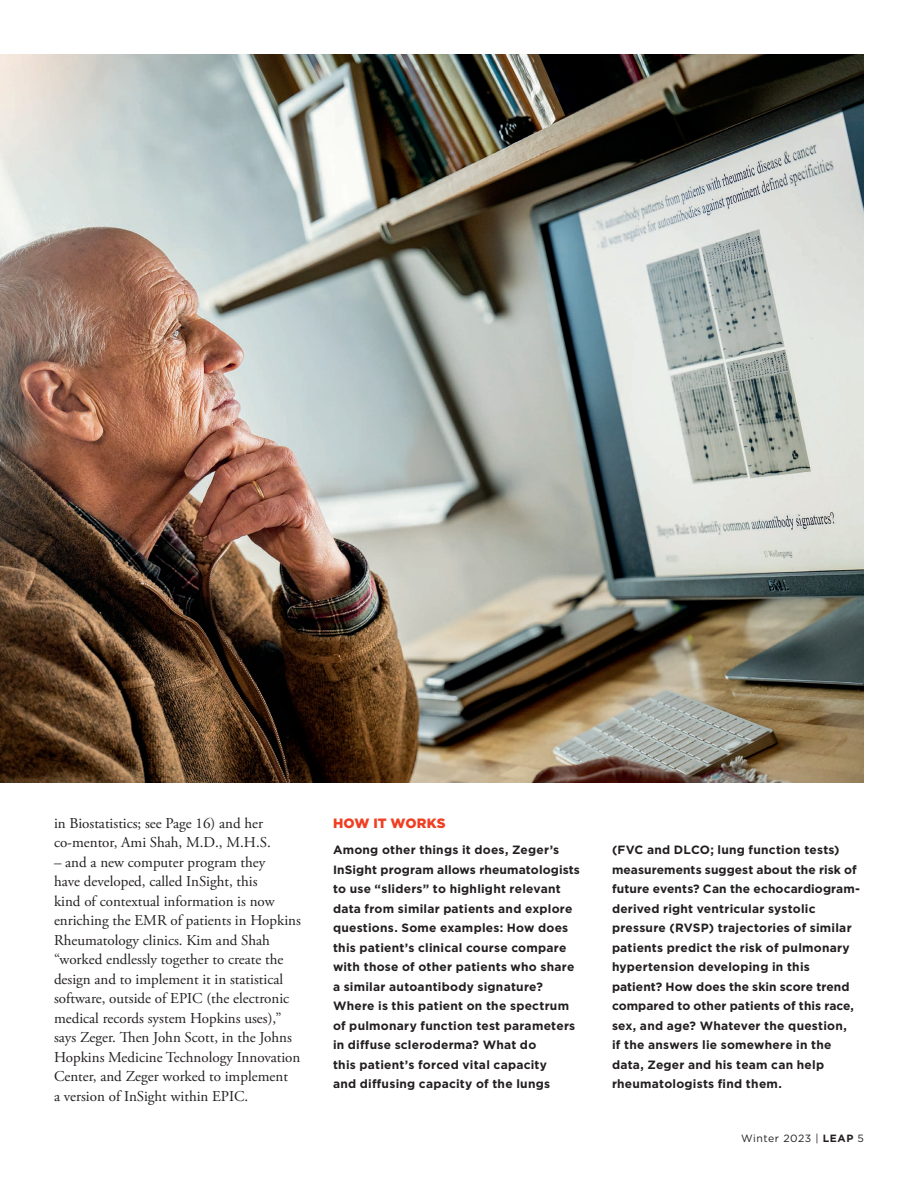
<style>
.page{position:relative;width:918px;height:1188px;background:#fff}
.page>*{position:absolute;margin:0;border:0;box-sizing:border-box;transform-origin:0 0}
.t1{font:15px/19.5px "Adobe Garamond Pro";color:#231f20}
.t2{font:900 13.5px "Gotham";letter-spacing:.02em;color:#ef3e22}
.t3{font:700 12px/19.5px "Gotham";letter-spacing:.02em;color:#231f20}
.t4{font:10.5px "Gotham";letter-spacing:.05em;color:#231f20}
.s1{font-weight:700}
</style>
<div class="page">
<img style="left:0;top:54px;width:864px;height:729px">
<p class="t1" style="left:54px;top:814px;width:218px">in Biostatistics; see Page 16) and her co-mentor, Ami Shah, M.D., M.H.S.</p>
<p class="t1" style="left:54px;top:853px;width:248px">– and a new computer program they<br>have developed, called InSight, this<br>kind of contextual information is now enriching the EMR of patients in Hopkins Rheumatology clinics. Kim and Shah “worked endlessly together to create the design and to implement it in statistical software, outside of EPIC (the electronic medical records system Hopkins uses),” says Zeger. Then John Scott, in the Johns Hopkins Medicine Technology Innovation Center, and Zeger worked to implement<br>a version of InSight within EPIC.</p>
<p class="t2" style="left:333px;top:814px;width:114px">HOW IT WORKS</p>
<p class="t3" style="left:333px;top:840px;width:249px">Among other things it does, Zeger’s InSight program allows rheumatologists to use “sliders” to highlight relevant data from similar patients and explore questions. Some examples: How does this patient’s clinical course compare with those of other patients who share a similar autoantibody signature?<br>Where is this patient on the spectrum of pulmonary function test parameters in diffuse scleroderma? What do<br>this patient’s forced vital capacity<br>and diffusing capacity of the lungs</p>
<p class="t3" style="left:612px;top:840px;width:250px">(FVC and DLCO; lung function tests) measurements suggest about the risk of future events? Can the echocardiogram&shy;derived right ventricular systolic pressure (RVSP) trajectories of similar patients predict the risk of pulmonary hypertension developing in this patient? How does the skin score trend compared to other patients of this race, sex, and age? Whatever the question,<br>if the answers lie somewhere in the data, Zeger and his team can help rheumatologists find them.</p>
<p class="t4" style="left:741px;top:1132px;width:124px">Winter 2023 | <span class="s1">LEAP</span> 5</p>
</div>
